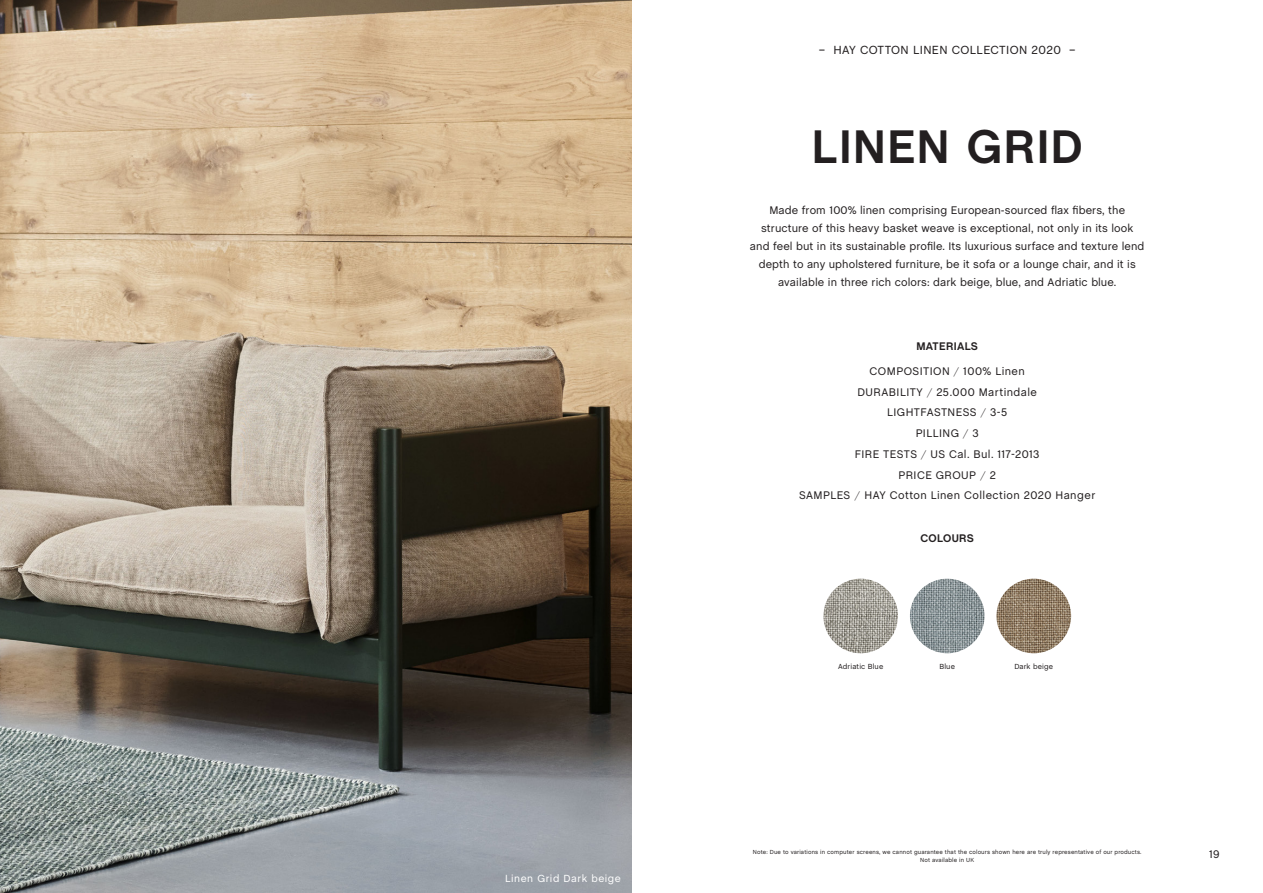
<style>
.page{position:relative;width:1263px;height:893px;background:#fff}
.page>*{position:absolute;margin:0;border:0;box-sizing:border-box;transform-origin:0 0}
.Textile_name{font:700 48px "Chalet";letter-spacing:.03em;color:#231f20}
._03_Page_Header{font:12px "Chalet";letter-spacing:.03em;color:#231f20}
._05_Body_Centre{font:11.25px/18px "Chalet";letter-spacing:.01em;color:#231f20;text-align:center}
._05_Body_Centre-2{font:11.25px "Chalet";letter-spacing:.04em;color:#231f20}
._05_Body_Centre-3{font:11.25px "Chalet";letter-spacing:.035em;color:#231f20}
._04_Body_Titel_Centr{font:700 11.25px "Chalet";letter-spacing:.03em;color:#231f20}
._05_Body_Centre-4{font:11.25px "Chalet";letter-spacing:.045em;color:#231f20}
._08_Caption_text{font:10.5px "Chalet";letter-spacing:.05em;color:#fff}
.infotext_underbild{font:7.5px "Chalet";letter-spacing:.02em;color:#231f20}
.infotext_underbild-2{font:6px "Chalet";letter-spacing:.02em;color:#231f20}
.s1{font-family:"New Baskerville"}
</style>
<div class="page">
<img style="left:0;top:0;width:631px;height:893px">
<img style="left:910px;top:579px;width:74px;height:74px;border-radius:37px">
<img style="left:823px;top:579px;width:75px;height:74px;border-radius:37px">
<img style="left:996px;top:579px;width:75px;height:74px;border-radius:37px">
<p class="_08_Caption_text" style="left:505px;top:872px;width:117px">Linen Grid Dark beige</p>
<p class="_03_Page_Header" style="left:819px;top:43px;width:258px">– HAY COTTON LINEN COLLECTION 2020 –</p>
<p class="Textile_name" style="left:812px;top:118px;width:273px">LINEN GRID</p>
<p class="_05_Body_Centre" style="left:750px;top:201px;width:396px">Made from 100% linen comprising European-sourced flax fibers, the structure of this heavy basket weave is exceptional, not only in its look and feel but in its sustainable profile. Its luxurious surface and texture lend depth to any upholstered furniture, be it sofa or a lounge chair, and it is available in three rich colors: dark beige, blue, and Adriatic blue.</p>
<p class="_04_Body_Titel_Centr" style="left:916px;top:339px;width:63px">MATERIALS</p>
<p class="_05_Body_Centre-2" style="left:869px;top:364px;width:157px">COMPOSITION <span class="s1">/</span> 100% Linen</p>
<p class="_05_Body_Centre-2" style="left:857px;top:385px;width:181px">DURABILITY <span class="s1">/</span> 25.000 Martindale</p>
<p class="_05_Body_Centre-3" style="left:887px;top:406px;width:122px">LIGHTFASTNESS <span class="s1">/</span> 3-5</p>
<p class="_05_Body_Centre-3" style="left:916px;top:426px;width:64px">PILLING <span class="s1">/</span> 3</p>
<p class="_05_Body_Centre-3" style="left:855px;top:447px;width:186px">FIRE TESTS <span class="s1">/</span> US Cal. Bul. 117-2013</p>
<p class="_05_Body_Centre-4" style="left:898px;top:468px;width:99px">PRICE GROUP <span class="s1">/</span> 2</p>
<p class="_05_Body_Centre-2" style="left:799px;top:489px;width:298px">SAMPLES <span class="s1">/</span> HAY Cotton Linen Collection 2020 Hanger</p>
<p class="_04_Body_Titel_Centr" style="left:920px;top:532px;width:55px">COLOURS</p>
<p class="infotext_underbild" style="left:838px;top:662px;width:47px">Adriatic Blue</p>
<p class="infotext_underbild" style="left:939px;top:662px;width:17px">Blue</p>
<p class="infotext_underbild" style="left:1014px;top:662px;width:40px">Dark beige</p>
<p class="infotext_underbild-2" style="left:753px;top:848px;width:390px">Note: Due to variations in computer screens, we cannot guarantee that the colours shown here are truly representative of our products.</p>
<p class="infotext_underbild-2" style="left:920px;top:856px;width:55px">Not available in UK</p>
<p class="_05_Body_Centre" style="left:1209px;top:845px;width:12px">19</p>
</div>
